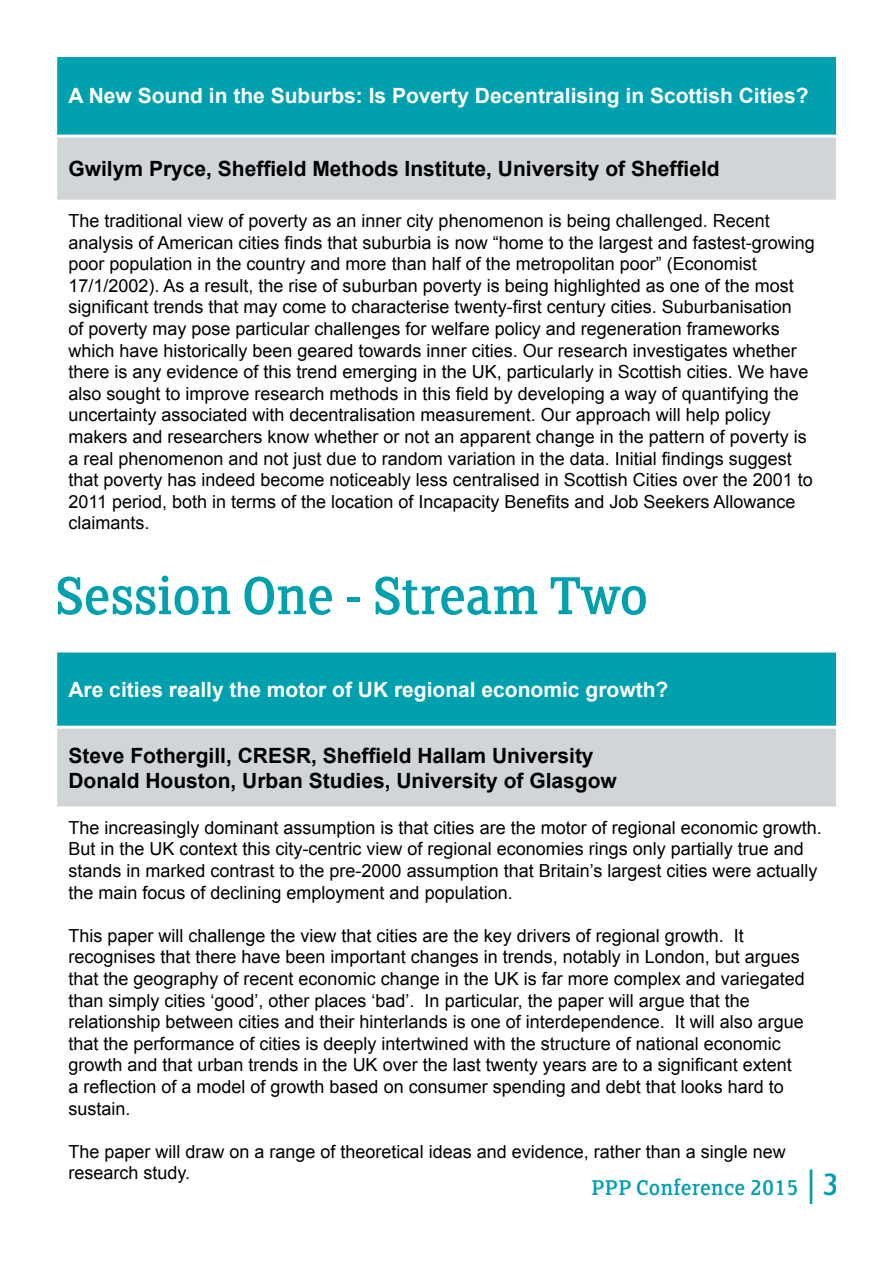
<style>
.page{position:relative;width:893px;height:1263px;background:#fff}
.page>*{position:absolute;margin:0;border:0;box-sizing:border-box;transform-origin:0 0}
.t1{font:60px "FS Clerkenwell";letter-spacing:-.02em;color:#00a0af}
.t2{font:24px "FS Clerkenwell";color:#00a0af}
.t3{font:700 21px/25.2px "Arial";color:#000}
.t4{font:700 21px "Arial";color:#fff}
.t5{font:18px/21.6px "Arial";color:#000}
.s1{font-size:34.5px}
</style>
<div class="page">
<div style="left:56px;top:56px;width:781px;height:80px;background:#00a0af"></div>
<div style="left:56px;top:136px;width:781px;height:65px;background:#d0d5d7"></div>
<hr style="left:54px;top:54px;width:785px;height:3px;background:#fff">
<hr style="left:54px;top:57px;width:3px;height:78px;background:#fff">
<hr style="left:836px;top:57px;width:3px;height:78px;background:#fff">
<hr style="left:54px;top:135px;width:785px;height:3px;background:#fff">
<hr style="left:54px;top:138px;width:3px;height:62px;background:#fff">
<hr style="left:836px;top:138px;width:3px;height:62px;background:#fff">
<hr style="left:54px;top:200px;width:785px;height:3px;background:#fff">
<div style="left:56px;top:651px;width:781px;height:76px;background:#00a0af"></div>
<div style="left:56px;top:727px;width:781px;height:81px;background:#d0d5d7"></div>
<hr style="left:54px;top:649px;width:785px;height:3px;background:#fff">
<hr style="left:54px;top:652px;width:3px;height:74px;background:#fff">
<hr style="left:836px;top:652px;width:3px;height:74px;background:#fff">
<hr style="left:54px;top:726px;width:785px;height:3px;background:#fff">
<hr style="left:54px;top:729px;width:3px;height:77px;background:#fff">
<hr style="left:836px;top:729px;width:3px;height:77px;background:#fff">
<hr style="left:54px;top:806px;width:785px;height:3px;background:#fff">
<p class="t4" style="left:68px;top:82px;width:742px">A New Sound in the Suburbs: Is Poverty Decentralising in Scottish Cities?</p>
<p class="t3" style="left:68px;top:157px;width:653px">Gwilym Pryce, Sheffield Methods Institute, University of Sheffield</p>
<p class="t5" style="left:68px;top:210px;width:748px">The traditional view of poverty as an inner city phenomenon is being challenged. Recent analysis of American cities finds that suburbia is now “home to the largest and fastest-growing poor population in the country and more than half of the metropolitan poor” (Economist 17/1/2002). As a result, the rise of suburban poverty is being highlighted as one of the most significant trends that may come to characterise twenty-first century cities. Suburbanisation<br>of poverty may pose particular challenges for welfare policy and regeneration frameworks which have historically been geared towards inner cities. Our research investigates whether there is any evidence of this trend emerging in the UK, particularly in Scottish cities. We have also sought to improve research methods in this field by developing a way of quantifying the uncertainty associated with decentralisation measurement. Our approach will help policy makers and researchers know whether or not an apparent change in the pattern of poverty is a real phenomenon and not just due to random variation in the data. Initial findings suggest that poverty has indeed become noticeably less centralised in Scottish Cities over the 2001 to 2011 period, both in terms of the location of Incapacity Benefits and Job Seekers Allowance claimants.</p>
<h1 class="t1" style="left:54px;top:561px;width:596px">Session One - Stream Two</h1>
<p class="t4" style="left:68px;top:675px;width:601px">Are cities really the motor of UK regional economic growth?</p>
<p class="t3" style="left:68px;top:743px;width:550px">Steve Fothergill, CRESR, Sheffield Hallam University<br>Donald Houston, Urban Studies, University of Glasgow</p>
<p class="t5" style="left:68px;top:817px;width:755px">The increasingly dominant assumption is that cities are the motor of regional economic growth.<br>But in the UK context this city-centric view of regional economies rings only partially true and stands in marked contrast to the pre-2000 assumption that Britain’s largest cities were actually the main focus of declining employment and population.</p>
<p class="t5" style="left:68px;top:925px;width:738px">This paper will challenge the view that cities are the key drivers of regional growth. It recognises that there have been important changes in trends, notably in London, but argues that the geography of recent economic change in the UK is far more complex and variegated than simply cities ‘good’, other places ‘bad’. In particular, the paper will argue that the relationship between cities and their hinterlands is one of interdependence. It will also argue that the performance of cities is deeply intertwined with the structure of national economic growth and that urban trends in the UK over the last twenty years are to a significant extent a reflection of a model of growth based on consumer spending and debt that looks hard to sustain.</p>
<p class="t5" style="left:68px;top:1141px;width:719px">The paper will draw on a range of theoretical ideas and evidence, rather than a single new research study.</p>
<h2 class="t2" style="left:591px;top:1173px;width:249px">PPP Conference 2015 <span class="s1">| 3</span></h2>
</div>
